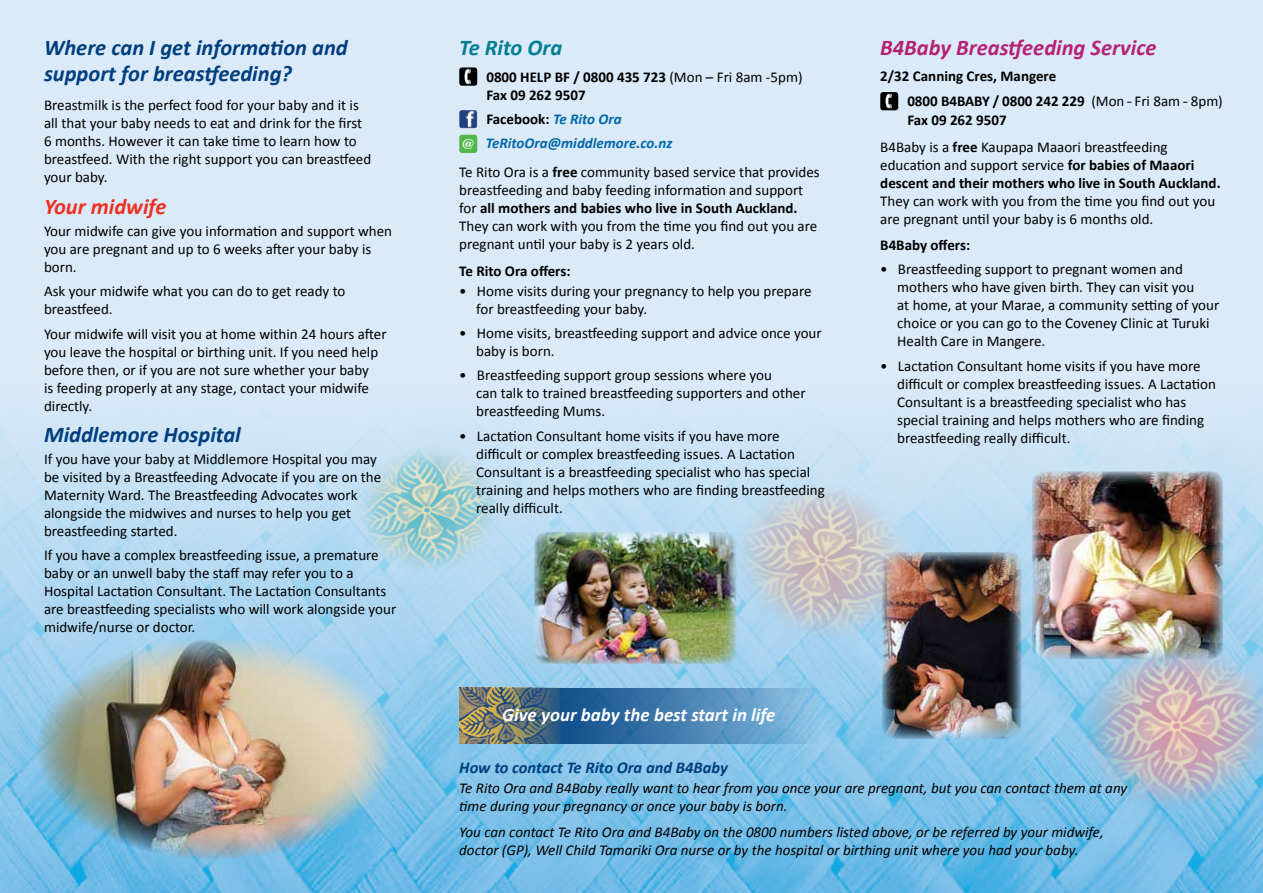
<style>
.page{position:relative;width:1263px;height:893px;background:#dbeaf8}
.page>*{position:absolute;margin:0;border:0;box-sizing:border-box;transform-origin:0 0}
.t1{font:italic 700 22.5px/25.5px "Calibri";color:#003e7e}
.t2{font:italic 700 22.5px "Calibri";color:#b62175}
.t3{font:italic 700 22.5px "Calibri";color:#ee3124}
.t4{font:italic 700 22.5px "Calibri";color:#007e94}
.t5{font:italic 700 18.9px "Calibri";color:#fff}
.t6{font:italic 700 16.5px "Calibri";color:#003e7e}
.t7{font:15px/18px "Calibri";color:#000}
.t8{font:italic 15px/18px "Calibri";color:#000}
.t9{font:700 15px/18px "Calibri";color:#000}
.t10{font:italic 700 15px/24.3px "Calibri";color:#0067ab}
.t11{font:700 14.55px "Times";color:#fff}
.s1{font-weight:400}
.s2{font-style:normal;color:#000}
.s3{font-weight:700}
</style>
<div class="page">
<img style="left:0;top:408px;width:1263px;height:485px">
<img style="left:882px;top:552px;width:140px;height:187px">
<img style="left:880px;top:92px;width:18px;height:18px">
<img style="left:459px;top:67px;width:18px;height:19px">
<img style="left:459px;top:110px;width:18px;height:18px">
<div style="left:459px;top:135px;width:18px;height:18px;background:#50b848;border-radius:3px"></div>
<img style="left:37px;top:638px;width:355px;height:222px">
<svg style="left:564px;top:688px;width:256px;height:55px;background:#4c86b6"></svg>
<img style="left:459px;top:688px;width:105px;height:55px">
<img style="left:350px;top:443px;width:158px;height:134px">
<img style="left:722px;top:471px;width:204px;height:180px">
<img style="left:1074px;top:636px;width:189px;height:178px">
<img style="left:1032px;top:471px;width:191px;height:188px">
<img style="left:534px;top:532px;width:203px;height:132px">
<h1 class="t1" style="left:44px;top:35px;width:305px">Where can I get information and support for breastfeeding?</h1>
<p class="t7" style="left:44px;top:96px;width:329px">Breastmilk is the perfect food for your baby and it is all that your baby needs to eat and drink for the first 6 months. However it can take time to learn how to breastfeed. With the right support you can breastfeed your baby.</p>
<h1 class="t3" style="left:44px;top:192px;width:124px">Your midwife</h1>
<p class="t7" style="left:44px;top:222px;width:350px">Your midwife can give you information and support when you are pregnant and up to 6 weeks after your baby is born.</p>
<p class="t7" style="left:44px;top:283px;width:303px">Ask your midwife what you can do to get ready to breastfeed.</p>
<p class="t7" style="left:44px;top:325px;width:344px">Your midwife will visit you at home within 24 hours after you leave the hospital or birthing unit. If you need help before then, or if you are not sure whether your baby<br>is feeding properly at any stage, contact your midwife directly.</p>
<h1 class="t1" style="left:44px;top:421px;width:198px">Middlemore Hospital</h1>
<p class="t7" style="left:44px;top:450px;width:339px">If you have your baby at Middlemore Hospital you may be visited by a Breastfeeding Advocate if you are on the Maternity Ward. The Breastfeeding Advocates work alongside the midwives and nurses to help you get breastfeeding started.</p>
<p class="t7" style="left:44px;top:546px;width:354px">If you have a complex breastfeeding issue, a premature baby or an unwell baby the staff may refer you to a Hospital Lactation Consultant. The Lactation Consultants are breastfeeding specialists who will work alongside your midwife/nurse or doctor.</p>
<h1 class="t4" style="left:459px;top:33px;width:105px">Te Rito Ora</h1>
<p class="t9" style="left:486px;top:68px;width:318px">0800 HELP BF / 0800 435 723 <span class="s1">(Mon – Fri 8am -5pm)<br></span>Fax 09 262 9507</p>
<p class="t10" style="left:486px;top:107px;width:188px"><span class="s2">Facebook:</span> Te Rito Ora<br>TeRitoOra@middlemore.co.nz</p>
<p class="t7" style="left:459px;top:163px;width:362px">Te Rito Ora is a <span class="s3">free</span> community based service that provides breastfeeding and baby feeding information and support for <span class="s3">all mothers and babies who live in South Auckland.<br></span>They can work with you from the time you find out you are pregnant until your baby is 2 years old.</p>
<p class="t9" style="left:459px;top:262px;width:113px">Te Rito Ora offers:</p>
<p class="t7" style="left:476px;top:282px;width:337px;text-indent:-17px">• Home visits during your pregnancy to help you prepare for breastfeeding your baby.</p>
<p class="t7" style="left:476px;top:324px;width:347px;text-indent:-17px">• Home visits, breastfeeding support and advice once your baby is born.</p>
<p class="t7" style="left:476px;top:366px;width:331px;text-indent:-17px">• Breastfeeding support group sessions where you<br>can talk to trained breastfeeding supporters and other breastfeeding Mums.</p>
<p class="t7" style="left:476px;top:427px;width:350px;text-indent:-17px">• Lactation Consultant home visits if you have more difficult or complex breastfeeding issues. A Lactation Consultant is a breastfeeding specialist who has special training and helps mothers who are finding breastfeeding really difficult.</p>
<p class="t11" style="left:461px;top:130px;width:15px">@</p>
<h1 class="t2" style="left:880px;top:33px;width:278px">B4Baby Breastfeeding Service</h1>
<p class="t9" style="left:907px;top:64px;width:317px;line-height:25.2px;text-indent:-27px">2/32 Canning Cres, Mangere<br>0800 B4BABY / 0800 242 229 <span class="s1">(Mon - Fri 8am - 8pm)</span></p>
<p class="t7" style="left:880px;top:107px;width:289px;line-height:26.5px;text-indent:27px"><span class="s3">Fax 09 262 9507<br></span>B4Baby is a <span class="s3">free</span> Kaupapa Maaori breastfeeding</p>
<p class="t9" style="left:880px;top:156px;width:342px"><span class="s1">education and support service</span> for babies of Maaori descent and their mothers who live in South Auckland.</p>
<p class="t7" style="left:880px;top:192px;width:336px">They can work with you from the time you find out you are pregnant until your baby is 6 months old.</p>
<p class="t9" style="left:880px;top:236px;width:91px">B4Baby offers:</p>
<p class="t7" style="left:897px;top:260px;width:324px;text-indent:-17px">• Breastfeeding support to pregnant women and mothers who have given birth. They can visit you<br>at home, at your Marae, a community setting of your choice or you can go to the Coveney Clinic at Turuki Health Care in Mangere.</p>
<p class="t7" style="left:897px;top:357px;width:320px;text-indent:-17px">• Lactation Consultant home visits if you have more difficult or complex breastfeeding issues. A Lactation Consultant is a breastfeeding specialist who has special training and helps mothers who are finding breastfeeding really difficult.</p>
<p class="t5" style="left:502px;top:703px;width:275px">Give your baby the best start in life</p>
<p class="t6" style="left:459px;top:757px;width:270px">How to contact Te Rito Ora and B4Baby</p>
<p class="t8" style="left:459px;top:778px;width:669px">Te Rito Ora and B4Baby really want to hear from you once your are pregnant, but you can contact them at any time during your pregnancy or once your baby is born.</p>
<p class="t8" style="left:459px;top:823px;width:646px">You can contact Te Rito Ora and B4Baby on the 0800 numbers listed above, or be referred by your midwife, doctor (GP), Well Child Tamariki Ora nurse or by the hospital or birthing unit where you had your baby.</p>
</div>
